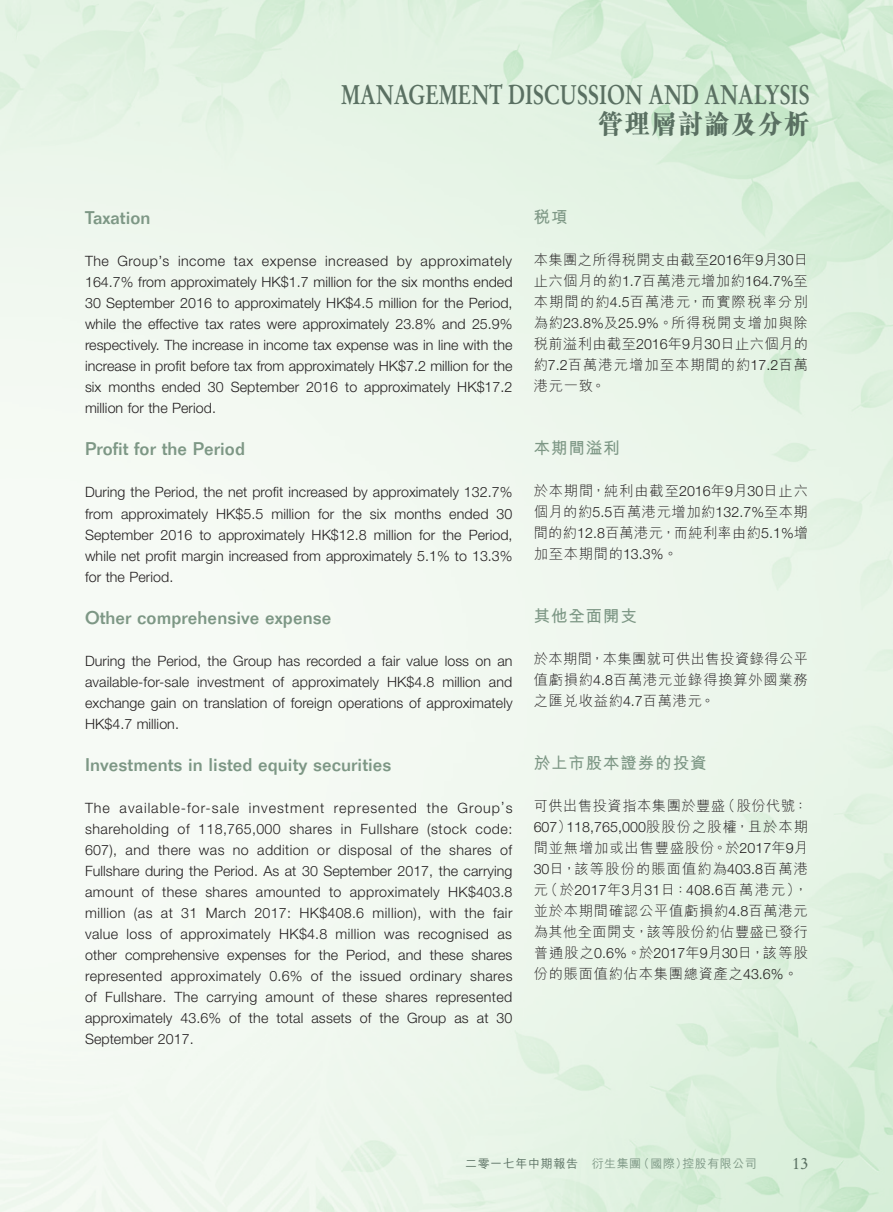
<style>
.page{position:relative;width:893px;height:1212px;background:#fff}
.page>*{position:absolute;margin:0;border:0;box-sizing:border-box;transform-origin:0 0}
.t1{font:700 27px "Stempel Garamond LT Std";color:#5a7062;scale:.75 1}
.t2{font:800 27px "M Sung HK";letter-spacing:.035em;color:#5a7062;scale:.95 1}
.Heading_2{font:500 18px "Folio Std";letter-spacing:.005em;color:#7d9785}
.C_Heading_2{font:700 16.5px "M Hei HK";letter-spacing:.055em;color:#7d9785}
.t3{font:16.5px "Stempel Garamond LT Std";color:#5a7062}
.Body_Text{font:300 14.25px/21px "Helvetica Neue LT Std";letter-spacing:.005em;color:#231f20;text-align:justify}
.C_Body_Text{font:300 14.25px/21px "M Hei HK";letter-spacing:.055em;color:#231f20;text-align:justify}
.t4{font:500 12px "M Hei HK";letter-spacing:.04em;color:#7d9785}
.s1{font-family:"Helvetica Neue LT Std"}
.s2{color:#5a7062}
</style>
<div class="page">
<h1 class="t1" style="left:341px;top:78px;width:626px">MANAGEMENT DISCUSSION AND ANALYSIS</h1>
<h1 class="t2" style="left:598px;top:110px;width:224px">管理層討論及分析</h1>
<p class="Heading_2" style="left:85px;top:207px;width:67px">Taxation</p>
<p class="Body_Text" style="left:85px;top:251px;width:429px">The Group’s income tax expense increased by approximately 164.7% from approximately HK$1.7 million for the six months ended 30 September 2016 to approximately HK$4.5 million for the Period, while the effective tax rates were approximately 23.8% and 25.9% respectively. The increase in income tax expense was in line with the increase in profit before tax from approximately HK$7.2 million for the six months ended 30 September 2016 to approximately HK$17.2 million for the Period.</p>
<p class="Heading_2" style="left:85px;top:438px;width:161px">Profit for the Period</p>
<p class="Body_Text" style="left:85px;top:482px;width:429px">During the Period, the net profit increased by approximately 132.7% from approximately HK$5.5 million for the six months ended 30<br>September 2016 to approximately HK$12.8 million for the Period, while net profit margin increased from approximately 5.1% to 13.3% for the Period.</p>
<p class="Heading_2" style="left:85px;top:606px;width:248px">Other comprehensive expense</p>
<p class="Body_Text" style="left:85px;top:650px;width:429px">During the Period, the Group has recorded a fair value loss on an available-for-sale investment of approximately HK$4.8 million and exchange gain on translation of foreign operations of approximately HK$4.7 million.</p>
<p class="Heading_2" style="left:85px;top:753px;width:308px">Investments in listed equity securities</p>
<p class="Body_Text" style="left:85px;top:797px;width:429px">The available-for-sale investment represented the Group’s shareholding of 118,765,000 shares in Fullshare (stock code:<br>607), and there was no addition or disposal of the shares of Fullshare during the Period. As at 30 September 2017, the carrying amount of these shares amounted to approximately HK$403.8 million (as at 31 March 2017: HK$408.6 million), with the fair value loss of approximately HK$4.8 million was recognised as other comprehensive expenses for the Period, and these shares represented approximately 0.6% of the issued ordinary shares of Fullshare. The carrying amount of these shares represented approximately 43.6% of the total assets of the Group as at 30<br>September 2017.</p>
<p class="C_Heading_2" style="left:534px;top:205px;width:35px">稅項</p>
<p class="C_Body_Text" style="left:534px;top:249px;width:276px">本集團之所得稅開支由截至<span class="s1">2016</span>年<span class="s1">9</span>月<span class="s1">30</span>日止六個月的約<span class="s1">1.7</span>百萬港元增加約<span class="s1">164.7%</span>至本期間的約<span class="s1">4.5</span>百萬港元，而實際稅率分別為約<span class="s1">23.8%</span>及<span class="s1">25.9%</span>。所得稅開支增加與除稅前溢利由截至<span class="s1">2016</span>年<span class="s1">9</span>月<span class="s1">30</span>日止六個月的約<span class="s1">7.2</span>百萬港元增加至本期間的約<span class="s1">17.2</span>百萬港元一致。</p>
<p class="C_Heading_2" style="left:534px;top:436px;width:87px">本期間溢利</p>
<p class="C_Body_Text" style="left:534px;top:480px;width:276px">於本期間，純利由截至<span class="s1">2016</span>年<span class="s1">9</span>月<span class="s1">30</span>日止六個月的約<span class="s1">5.5</span>百萬港元增加約<span class="s1">132.7%</span>至本期間的約<span class="s1">12.8</span>百萬港元，而純利率由約<span class="s1">5.1%</span>增加至本期間的<span class="s1">13.3%</span>。</p>
<p class="C_Heading_2" style="left:534px;top:604px;width:105px">其他全面開支</p>
<p class="C_Body_Text" style="left:534px;top:648px;width:276px">於本期間，本集團就可供出售投資錄得公平值虧損約<span class="s1">4.8</span>百萬港元並錄得換算外國業務之匯兌收益約<span class="s1">4.7</span>百萬港元。</p>
<p class="C_Heading_2" style="left:534px;top:751px;width:174px">於上市股本證券的投資</p>
<p class="C_Body_Text" style="left:534px;top:795px;width:276px">可供出售投資指本集團於豐盛（股份代號：<span class="s1">607</span>）<span class="s1">118,765,000</span>股股份之股權，且於本期間並無增加或出售豐盛股份。於<span class="s1">2017</span>年<span class="s1">9</span>月<span class="s1">30</span>日，該等股份的賬面值約為<span class="s1">403.8</span>百萬港元（於<span class="s1">2017</span>年<span class="s1">3</span>月<span class="s1">31</span>日：<span class="s1">408.6</span>百萬港元），並於本期間確認公平值虧損約<span class="s1">4.8</span>百萬港元為其他全面開支，該等股份約佔豐盛已發行普通股之<span class="s1">0.6%</span>。於<span class="s1">2017</span>年<span class="s1">9</span>月<span class="s1">30</span>日，該等股份的賬面值約佔本集團總資產之<span class="s1">43.6%</span>。</p>
<p class="t4" style="left:465px;top:1155px;width:293px"><span class="s2">二零一七年中期報告</span> 衍生集團（國際）控股有限公司</p>
<p class="t3" style="left:792px;top:1153px;width:18px">13</p>
</div>
